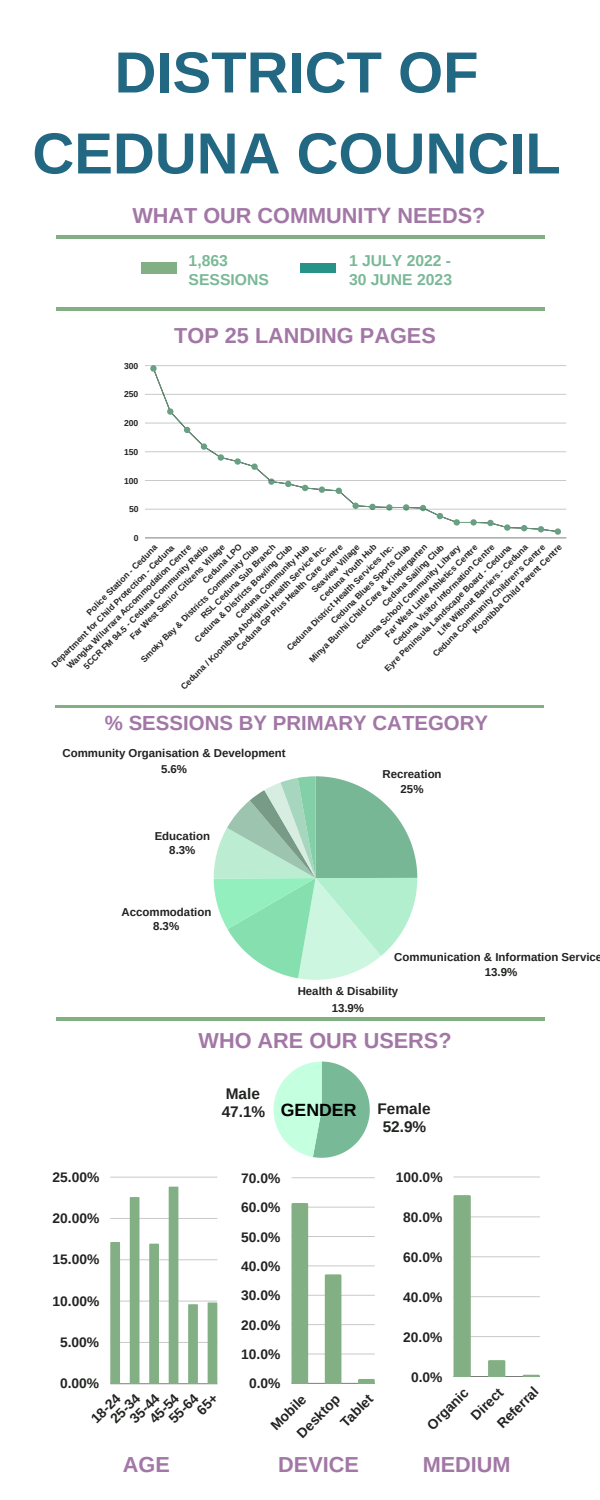
<style>
.page{position:relative;width:600px;height:1500px;background:#fff}
.page>*{position:absolute;margin:0;border:0;box-sizing:border-box;transform-origin:0 0}
.t1{font:700 58px/81px "Arimo";color:#236882;text-align:center}
.t2{font:700 21.7px "Arimo";color:#a277a6}
.t3{font:700 20.4px "Arimo";color:#a277a6}
.t4{font:700 17.7px "Arimo";color:#000}
.t5{font:700 15.7px "Arimo";color:#79b896}
.t6{font:700 15.4px/18.3px "Arimo";color:#202320;text-align:center}
.t7{font:700 13.8px "Arimo";color:#202320}
.t8{font:700 11.5px/14.2px "Arimo";color:#202320;text-align:center}
.t9{font:700 8.6px "Arimo";color:#202320}
</style>
<div class="page">
<div style="left:141px;top:262px;width:36px;height:11px;background:#83af84"></div>
<div style="left:300px;top:263px;width:35px;height:10px;background:#279289"></div>
<svg style="left:214px;top:776px;width:203px;height:204px"></svg>
<hr style="left:292px;top:1383px;width:83px;height:1px;background:#202320;opacity:.6">
<hr style="left:292px;top:1354px;width:83px;height:1px;background:#e3e3e3">
<hr style="left:292px;top:1324px;width:83px;height:1px;background:#202320;opacity:.25">
<hr style="left:292px;top:1295px;width:83px;height:1px;background:#d5d5d5">
<hr style="left:292px;top:1266px;width:83px;height:1px;background:#eaeaea">
<hr style="left:292px;top:1236px;width:83px;height:1px;background:#c7c8c7">
<hr style="left:292px;top:1207px;width:83px;height:1px;background:#dcdcdc">
<hr style="left:292px;top:1177px;width:83px;height:1px;background:#d5d6d5">
<div style="left:292px;top:1203px;width:16px;height:180px;background:#83af84"></div>
<div style="left:325px;top:1274px;width:16px;height:109px;background:#83af84"></div>
<svg style="left:358px;top:1379px;width:17px;height:4px"></svg>
<hr style="left:454px;top:1376px;width:86px;height:1px;background:#7a7b7a">
<hr style="left:454px;top:1336px;width:86px;height:1px;background:#cdcdcd">
<hr style="left:454px;top:1296px;width:86px;height:1px;background:#d2d3d2">
<hr style="left:454px;top:1256px;width:86px;height:1px;background:#d7d8d7">
<hr style="left:454px;top:1217px;width:86px;height:1px;background:#eaeaea">
<hr style="left:454px;top:1177px;width:86px;height:1px;background:#e4e5e4">
<div style="left:454px;top:1195px;width:17px;height:182px;background:#83af84"></div>
<svg style="left:488px;top:1360px;width:17px;height:17px"></svg>
<svg style="left:523px;top:1375px;width:17px;height:2px"></svg>
<hr style="left:57px;top:235px;width:488px;height:4px;background:#83af84">
<hr style="left:56px;top:307px;width:488px;height:4px;background:#83af84">
<hr style="left:55px;top:705px;width:489px;height:3px;background:#83af84">
<hr style="left:56px;top:1017px;width:488px;height:4px;background:#83af84">
<svg style="left:150px;top:366px;width:411px;height:169px"></svg>
<hr style="left:145px;top:538px;width:421px;height:1px;background:#c9cac9">
<hr style="left:145px;top:509px;width:421px;height:1px;background:#d8d9d8">
<hr style="left:145px;top:480px;width:421px;height:1px;background:#c8c9c8">
<hr style="left:145px;top:452px;width:421px;height:1px;background:#f1f1f1">
<hr style="left:145px;top:423px;width:421px;height:1px;background:#e0e0e0">
<hr style="left:145px;top:394px;width:421px;height:1px;background:#d0d1d0">
<hr style="left:145px;top:365px;width:421px;height:1px;background:#cecece">
<hr style="left:110px;top:1383px;width:107px;height:1px;background:#9a9b9a">
<hr style="left:110px;top:1342px;width:107px;height:1px;background:#202320;opacity:.25">
<hr style="left:110px;top:1301px;width:107px;height:1px;background:#dddedd">
<hr style="left:110px;top:1259px;width:107px;height:1px;background:#d6d7d6">
<hr style="left:110px;top:1218px;width:107px;height:1px;background:#c9cac9">
<hr style="left:110px;top:1177px;width:107px;height:1px;background:#dbdbdb">
<svg style="left:110px;top:1242px;width:10px;height:142px"></svg>
<div style="left:130px;top:1197px;width:9px;height:187px;background:#83af84"></div>
<svg style="left:149px;top:1244px;width:10px;height:140px"></svg>
<div style="left:169px;top:1187px;width:9px;height:197px;background:#83af84"></div>
<svg style="left:188px;top:1304px;width:10px;height:80px"></svg>
<svg style="left:208px;top:1303px;width:9px;height:81px"></svg>
<svg style="left:274px;top:1062px;width:96px;height:96px"></svg>
<h2 class="t1" style="left:32px;top:32px;width:530px">DISTRICT OF<br>CEDUNA COUNCIL</h2>
<h2 class="t2" style="left:132px;top:203px;width:355px">WHAT OUR COMMUNITY NEEDS?</h2>
<p class="t5" style="left:189px;top:252px;width:41px">1,863</p>
<p class="t5" style="left:189px;top:271px;width:82px">SESSIONS</p>
<p class="t5" style="left:349px;top:252px;width:104px">1 JULY 2022 -</p>
<p class="t5" style="left:349px;top:271px;width:105px">30 JUNE 2023</p>
<p class="t9" style="left:124px;top:361px;width:16px">300</p>
<p class="t9" style="left:124px;top:390px;width:16px">250</p>
<p class="t9" style="left:124px;top:418px;width:16px">200</p>
<p class="t9" style="left:124px;top:447px;width:16px">150</p>
<p class="t9" style="left:124px;top:476px;width:16px">100</p>
<p class="t9" style="left:129px;top:504px;width:11px">50</p>
<p class="t9" style="left:134px;top:533px;width:6px">0</p>
<h2 class="t2" style="left:174px;top:324px;width:263px">TOP 25 LANDING PAGES</h2>
<p class="t9" style="left:318px;top:596px;width:78px;rotate:-45deg">Ceduna Youth Hub</p>
<p class="t9" style="left:199px;top:614px;width:103px;rotate:-45deg">RSL Ceduna Sub Branch</p>
<p class="t9" style="left:201px;top:579px;width:53px;rotate:-45deg">Ceduna LPO</p>
<p class="t9" style="left:329px;top:619px;width:110px;rotate:-45deg">Ceduna Blues Sports Club</p>
<p class="t9" style="left:380px;top:601px;width:85px;rotate:-45deg">Ceduna Sailing Club</p>
<p class="t9" style="left:193px;top:637px;width:135px;rotate:-45deg">Ceduna &amp; Districts Bowling Club</p>
<p class="t9" style="left:234px;top:613px;width:102px;rotate:-45deg">Ceduna Community Hub</p>
<p class="t9" style="left:139px;top:657px;width:164px;rotate:-45deg">Smoky Bay &amp; Districts Community Club</p>
<p class="t9" style="left:391px;top:641px;width:141px;rotate:-45deg">Ceduna Visitor Information Centre</p>
<p class="t9" style="left:471px;top:629px;width:124px;rotate:-45deg">Koonib a Child Parent Centre</p>
<p class="t9" style="left:436px;top:630px;width:125px;rotate:-45deg">Life Without Bar iers - Ceduna</p>
<p class="t9" style="left:85px;top:610px;width:97px;rotate:-45deg">Police Station - Ceduna</p>
<p class="t9" style="left:235px;top:646px;width:148px;rotate:-45deg">Ceduna GP Plus Health Care Centre</p>
<p class="t9" style="left:383px;top:632px;width:128px;rotate:-45deg">Far West Lit le Athletics Centre</p>
<p class="t9" style="left:50px;top:662px;width:171px;rotate:-45deg">Department for Child Protection - Ceduna</p>
<p class="t9" style="left:431px;top:652px;width:156px;rotate:-45deg">Ceduna Community Children's Centre</p>
<p class="t9" style="left:383px;top:666px;width:176px;rotate:-45deg">Eyre Peninsula Landscape Board - Ceduna</p>
<p class="t9" style="left:307px;top:658px;width:165px;rotate:-45deg">Minya Bunhi Child Care &amp; Kindergarten</p>
<p class="t9" style="left:82px;top:664px;width:174px;rotate:-45deg">5CCR FM 94.5 - Ceduna Community Radio</p>
<p class="t9" style="left:354px;top:644px;width:145px;rotate:-45deg">Ceduna School Community Library</p>
<p class="t9" style="left:128px;top:635px;width:132px;rotate:-45deg">Far West Senior Citizens Vil age</p>
<p class="t9" style="left:310px;top:588px;width:65px;rotate:-45deg">Seaview Vil age</p>
<p class="t9" style="left:65px;top:664px;width:173px;rotate:-45deg">Wangka Wilur ara Accommodation Centre</p>
<p class="t9" style="left:285px;top:646px;width:148px;rotate:-45deg">Ceduna District Health Services Inc.</p>
<p class="t9" style="left:179px;top:685px;width:203px;rotate:-45deg">Ceduna / Koonib a Aboriginal Health Service Inc.</p>
<h2 class="t3" style="left:105px;top:711px;width:385px">% SESSIONS BY PRIMARY CATEGORY</h2>
<h3 class="t8" style="left:62px;top:744px;width:225px;line-height:16.8px">Community Organisation &amp; Development<br>5.6%</h3>
<h3 class="t8" style="left:155px;top:829px;width:57px">Education<br>8.3%</h3>
<h3 class="t8" style="left:382px;top:767px;width:61px">Recreation<br>25%</h3>
<h3 class="t8" style="left:122px;top:905px;width:91px">Accommodation<br>8.3%</h3>
<h3 class="t8" style="left:394px;top:950px;width:210px">Communication &amp; Information Service<br>13.9%</h3>
<h3 class="t8" style="left:298px;top:983px;width:102px;line-height:16.7px">Health &amp; Disability<br>13.9%</h3>
<h1 class="t2" style="left:199px;top:1028px;width:255px">WHO ARE OUR USERS?</h1>
<h3 class="t6" style="left:222px;top:1084px;width:45px;text-align:left">Male<br>47.1%</h3>
<h2 class="t4" style="left:281px;top:1100px;width:77px">GENDER</h2>
<h3 class="t6" style="left:378px;top:1099px;width:55px">Female<br>52.9%</h3>
<h3 class="t7" style="left:53px;top:1169px;width:48px">25.00%</h3>
<h3 class="t7" style="left:241px;top:1170px;width:41px">70.0%</h3>
<h3 class="t7" style="left:396px;top:1170px;width:48px">100.0%</h3>
<h3 class="t7" style="left:53px;top:1211px;width:48px">20.00%</h3>
<h3 class="t7" style="left:241px;top:1200px;width:41px">60.0%</h3>
<h3 class="t7" style="left:403px;top:1209px;width:41px">80.0%</h3>
<h3 class="t7" style="left:241px;top:1229px;width:41px">50.0%</h3>
<h3 class="t7" style="left:53px;top:1252px;width:48px">15.00%</h3>
<h3 class="t7" style="left:241px;top:1258px;width:41px">40.0%</h3>
<h3 class="t7" style="left:403px;top:1249px;width:41px">60.0%</h3>
<h3 class="t7" style="left:53px;top:1293px;width:48px">10.00%</h3>
<h3 class="t7" style="left:241px;top:1288px;width:41px">30.0%</h3>
<h3 class="t7" style="left:403px;top:1289px;width:41px">40.0%</h3>
<h3 class="t7" style="left:241px;top:1317px;width:41px">20.0%</h3>
<h3 class="t7" style="left:60px;top:1334px;width:41px">5.00%</h3>
<h3 class="t7" style="left:403px;top:1329px;width:41px">20.0%</h3>
<h3 class="t7" style="left:241px;top:1347px;width:41px">10.0%</h3>
<h3 class="t7" style="left:60px;top:1376px;width:41px">0.00%</h3>
<h3 class="t7" style="left:88px;top:1415px;width:37px;rotate:-45deg">18-24</h3>
<h3 class="t7" style="left:107px;top:1415px;width:37px;rotate:-45deg">25-34</h3>
<h3 class="t7" style="left:127px;top:1415px;width:37px;rotate:-45deg">35-44</h3>
<h3 class="t7" style="left:146px;top:1415px;width:37px;rotate:-45deg">45-54</h3>
<h3 class="t7" style="left:166px;top:1415px;width:37px;rotate:-45deg">55-64</h3>
<h3 class="t7" style="left:249px;top:1376px;width:33px">0.0%</h3>
<h3 class="t7" style="left:337px;top:1419px;width:41px;rotate:-45deg">Tablet</h3>
<h3 class="t7" style="left:268px;top:1422px;width:45px;rotate:-45deg">Mobile</h3>
<h3 class="t7" style="left:294px;top:1430px;width:56px;rotate:-45deg">Desktop</h3>
<h3 class="t7" style="left:411px;top:1369px;width:33px">0.0%</h3>
<h3 class="t7" style="left:494px;top:1421px;width:54px;rotate:-45deg">Referral</h3>
<h3 class="t7" style="left:424px;top:1422px;width:54px;rotate:-45deg">Organic</h3>
<h3 class="t7" style="left:468px;top:1412px;width:41px;rotate:-45deg">Direct</h3>
<h3 class="t2" style="left:123px;top:1452px;width:48px">AGE</h3>
<h2 class="t2" style="left:278px;top:1452px;width:82px">DEVICE</h2>
<h2 class="t2" style="left:423px;top:1452px;width:89px">MEDIUM</h2>
</div>
